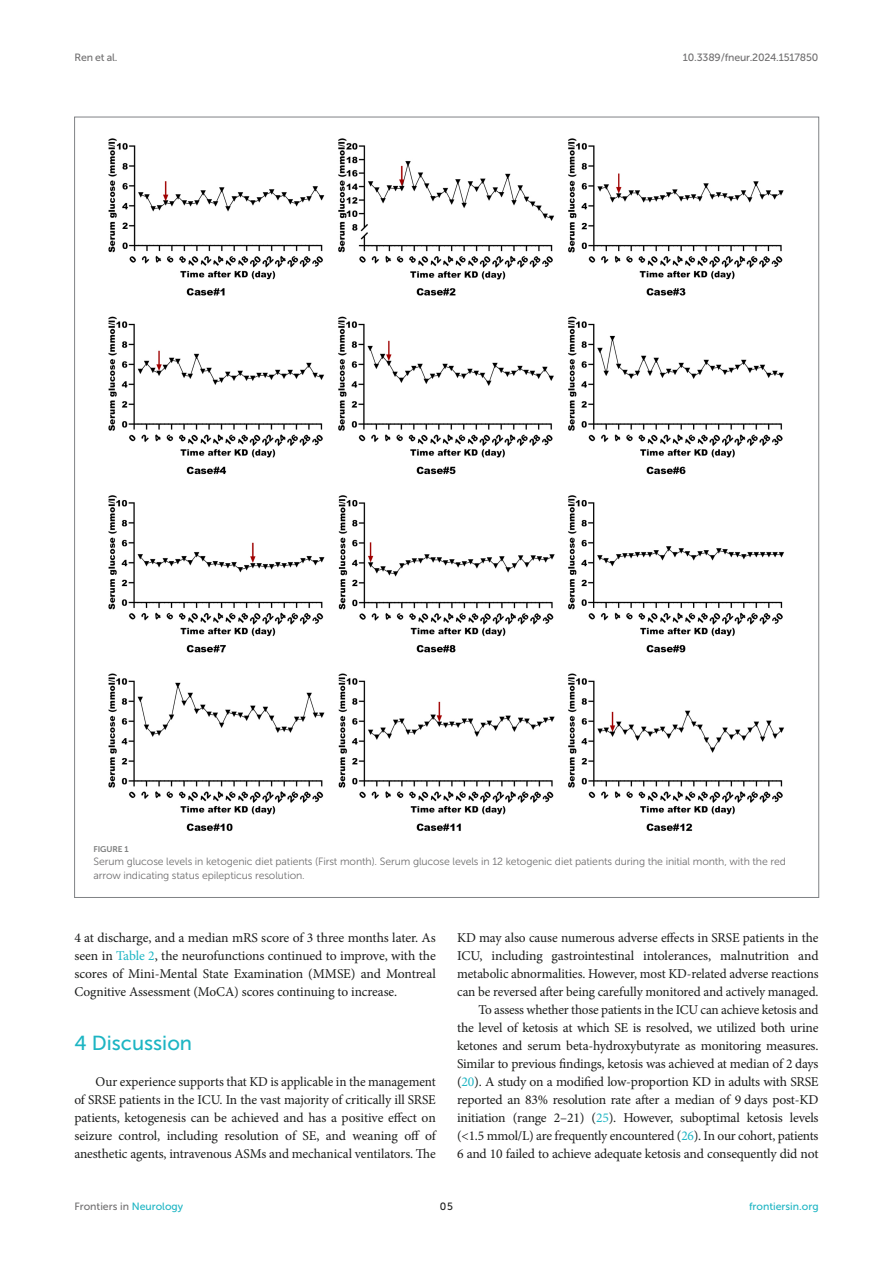
<style>
.page{position:relative;width:893px;height:1263px;background:#fff}
.page>*{position:absolute;margin:0;border:0;box-sizing:border-box;transform-origin:0 0}
.HEAD_1{font:20.25px "Museo Sans 500";color:#1db5c3}
.TEXT{font:13.5px/18px "Minion Pro";letter-spacing:-.01em;color:#1b1c1b;text-align:justify}
.FIG_LEG{font:10.5px/13.5px "Museo Sans 300";letter-spacing:-.01em;color:#706f70}
.t1{font:10.5px "Museo Sans 500";letter-spacing:-.015em;color:#706f70}
.t2{font:10.5px "Museo Sans 500";color:#1db5c3}
.t3{font:10.5px "Museo Sans 500";color:#1b1c1b}
.FIG_HD{font:8.25px "Museo Sans 700";letter-spacing:-.01em;color:#7e7f7f}
.s1{color:#1db5c3}
</style>
<div class="page">
<img style="left:108px;top:138px;width:676px;height:693px">
<p class="t1" style="left:74px;top:51px;width:45px">Ren et al.</p>
<p class="t1" style="left:683px;top:51px;width:137px">10.3389/fneur.2024.1517850</p>
<p class="FIG_HD" style="left:94px;top:844px;width:37px">FIGURE 1</p>
<p class="FIG_LEG" style="left:94px;top:855px;width:694px">Serum glucose levels in ketogenic diet patients (First month). Serum glucose levels in 12 ketogenic diet patients during the initial month, with the red arrow indicating status epilepticus resolution.</p>
<p class="TEXT" style="left:74px;top:929px;width:363px">4 at discharge, and a median mRS score of 3 three months later. As seen in <span class="s1">Table 2</span>, the neurofunctions continued to improve, with the scores of Mini-Mental State Examination (MMSE) and Montreal Cognitive Assessment (MoCA) scores continuing to increase.</p>
<p class="HEAD_1" style="left:74px;top:1032px;width:119px">4 Discussion</p>
<p class="TEXT" style="left:74px;top:1073px;width:363px;text-indent:21px">Our experience supports that KD is applicable in the management of SRSE patients in the ICU. In the vast majority of critically ill SRSE patients, ketogenesis can be achieved and has a positive effect on seizure control, including resolution of SE, and weaning off of anesthetic agents, intravenous ASMs and mechanical ventilators. The</p>
<p class="TEXT" style="left:457px;top:929px;width:363px">KD may also cause numerous adverse effects in SRSE patients in the ICU, including gastrointestinal intolerances, malnutrition and metabolic abnormalities. However, most KD-related adverse reactions can be reversed after being carefully monitored and actively managed.</p>
<p class="TEXT" style="left:457px;top:1001px;width:363px;text-indent:21px">To assess whether those patients in the ICU can achieve ketosis and the level of ketosis at which SE is resolved, we utilized both urine ketones and serum beta-hydroxybutyrate as monitoring measures.<br>Similar to previous findings, ketosis was achieved at median of 2 days (<span class="s1">20</span>). A study on a modified low-proportion KD in adults with SRSE reported an 83% resolution rate after a median of 9 days post-KD initiation (range 2–21) (<span class="s1">25</span>). However, suboptimal ketosis levels (&lt;1.5 mmol/L) are frequently encountered (<span class="s1">26</span>). In our cohort, patients 6 and 10 failed to achieve adequate ketosis and consequently did not</p>
<p class="t1" style="left:74px;top:1200px;width:110px">Frontiers in <span class="s1">Neurology</span></p>
<p class="t3" style="left:440px;top:1200px;width:14px">05</p>
<p class="t2" style="left:749px;top:1200px;width:71px">frontiersin.org</p>
</div>
